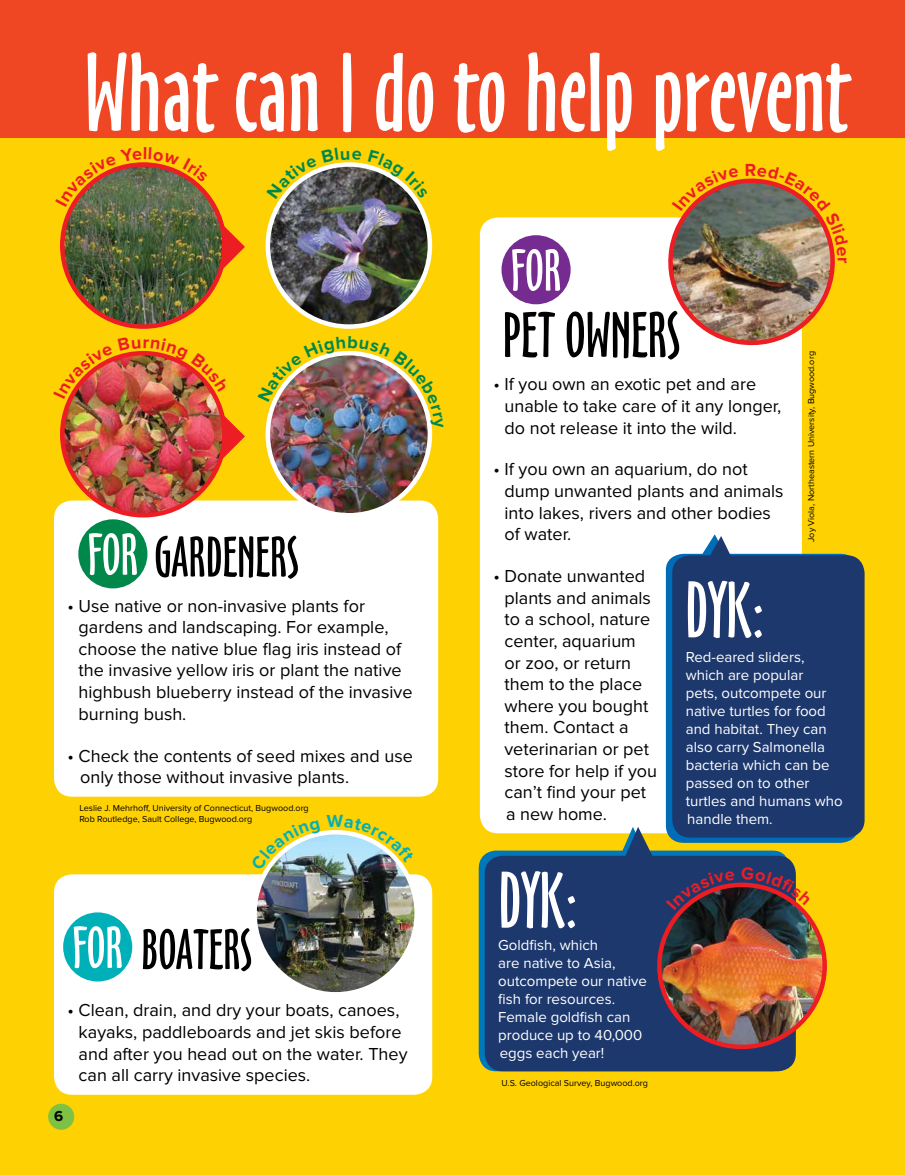
<style>
.page{position:relative;width:905px;height:1175px;background:#fff}
.page>*{position:absolute;margin:0;border:0;box-sizing:border-box;transform-origin:0 0}
.t1{font:103.2px "Oz Handicraft Greek BT";color:#fff}
.t2{font:73.5px "Oz Handicraft Greek BT";color:#fff}
.t3{font:59.25px "Oz Handicraft Greek BT";color:#000}
.t4{font:52.5px "Oz Handicraft Greek BT";color:#000}
.t5{font:18px/21.6px "Proxima Nova";color:#000}
.t6{font:15px/18px "Proxima Nova";color:#fff}
.t7{font:700 15px "Proxima Nova";color:#000}
.t8{font:9px/11.4px "Proxima Nova";color:#000}
</style>
<div class="page">
<div style="left:0;top:0;width:904px;height:1174px;background:#fed103"></div>
<div style="left:54px;top:874px;width:378px;height:220px;background:#fff;border-radius:18px"></div>
<img style="left:254px;top:832px;width:162px;height:162px;border-radius:81px">
<div style="left:252px;top:830px;width:167px;height:166px;border:4px solid #fff;border-radius:50%"></div>
<svg style="left:63px;top:912px;width:69px;height:69px"></svg>
<div style="left:48px;top:1103px;width:26px;height:26px;background:#7dc242;border-radius:50%"></div>
<div style="left:54px;top:500px;width:384px;height:296px;background:#fff;border-radius:18px"></div>
<div style="left:480px;top:217px;width:321px;height:616px;background:#fff;border-radius:18px"></div>
<img style="left:268px;top:164px;width:162px;height:162px;border-radius:81px">
<div style="left:265px;top:162px;width:167px;height:167px;border:4px solid #fff;border-radius:50%"></div>
<img style="left:268px;top:353px;width:162px;height:162px;border-radius:81px">
<img style="left:62px;top:164px;width:162px;height:162px;border-radius:81px">
<img style="left:62px;top:353px;width:162px;height:162px;border-radius:81px">
<svg style="left:501px;top:235px;width:69px;height:69px"></svg>
<svg style="left:78px;top:519px;width:69px;height:69px"></svg>
<svg style="left:478px;top:826px;width:311px;height:245px"></svg>
<svg style="left:666px;top:534px;width:192px;height:308px"></svg>
<div style="left:672px;top:555px;width:192px;height:282px;background:#1d386d;border-radius:18px"></div>
<svg style="left:701px;top:536px;width:35px;height:20px"></svg>
<svg style="left:222px;top:224px;width:23px;height:45px"></svg>
<svg style="left:222px;top:415px;width:23px;height:44px"></svg>
<div style="left:0;top:0;width:904px;height:137px;background:#ef4623"></div>
<div style="left:485px;top:855px;width:310px;height:216px;background:#1d386d;border-radius:18px"></div>
<img style="left:659px;top:887px;width:165px;height:159px">
<div style="left:657px;top:882px;width:170px;height:167px;border:4px solid #ed1d24;border-radius:50%"></div>
<svg style="left:624px;top:826px;width:30px;height:30px"></svg>
<svg style="left:264px;top:831px;width:57px;height:39px"></svg>
<svg style="left:327px;top:830px;width:74px;height:32px"></svg>
<svg style="left:279px;top:162px;width:82px;height:37px"></svg>
<svg style="left:368px;top:164px;width:49px;height:34px"></svg>
<img style="left:265px;top:350px;width:167px;height:79px">
<svg style="left:69px;top:162px;width:139px;height:45px"></svg>
<img style="left:68px;top:350px;width:151px;height:49px">
<img style="left:658px;top:178px;width:177px;height:171px">
<svg style="left:666px;top:882px;width:68px;height:28px"></svg>
<svg style="left:741px;top:867px;width:71px;height:38px"></svg>
<h1 class="t1" style="left:84px;top:38px;width:766px">What can I do to help prevent</h1>
<h3 class="t4" style="left:154px;top:529px;width:146px">GARDENERS</h3>
<p class="t5" style="left:79px;top:595px;width:335px;text-indent:-11px">• Use native or non-invasive plants for gardens and landscaping. For example, choose the native blue flag iris instead of the invasive yellow iris or plant the native highbush blueberry instead of the invasive burning bush.</p>
<p class="t5" style="left:80px;top:745px;width:334px;text-indent:-13px">• Check the contents of seed mixes and use only those without invasive plants.</p>
<p class="t8" style="left:79px;top:802px;width:231px">Leslie J. Mehrhoff, University of Connecticut, Bugwood.org<br>Rob Routledge, Sault College, Bugwood.org</p>
<h3 class="t4" style="left:141px;top:921px;width:113px">BOATERS</h3>
<p class="t5" style="left:79px;top:999px;width:330px;text-indent:-11px">• Clean, drain, and dry your boats, canoes, kayaks, paddleboards and jet skis before and after you head out on the water. They can all carry invasive species.</p>
<p class="t7" style="left:54px;top:1107px;width:11px">6</p>
<h3 class="t3" style="left:502px;top:303px;width:179px">PET OWNERS</h3>
<p class="t8" style="left:805px;top:542px;width:192px;rotate:-90deg">Joy Viola, Northeastern University, Bugwood.org</p>
<p class="t5" style="left:504px;top:374px;width:278px;text-indent:-11px">• If you own an exotic pet and are unable to take care of it any longer, do not release it into the wild.</p>
<p class="t5" style="left:504px;top:459px;width:280px;text-indent:-11px">• If you own an aquarium, do not dump unwanted plants and animals into lakes, rivers and other bodies of water.</p>
<p class="t5" style="left:504px;top:565px;width:154px;text-indent:-11px">• Donate unwanted plants and animals to a school, nature center, aquarium<br>or zoo, or return them to the place where you bought them. Contact a veterinarian or pet store for help if you can’t find your pet a new home.</p>
<h2 class="t2" style="left:684px;top:571px;width:82px">DYK:</h2>
<p class="t6" style="left:685px;top:648px;width:158px">Red-eared sliders, which are popular<br>pets, outcompete our native turtles for food and habitat. They can also carry Salmonella bacteria which can be passed on to other turtles and humans who handle them.</p>
<h2 class="t2" style="left:497px;top:861px;width:82px">DYK:</h2>
<p class="t6" style="left:498px;top:936px;width:150px">Goldfish, which<br>are native to Asia, outcompete our native fish for resources.<br>Female goldfish can produce up to 40,000 eggs each year!</p>
<p class="t8" style="left:501px;top:1077px;width:148px">U.S. Geological Survey, Bugwood.org</p>
</div>
